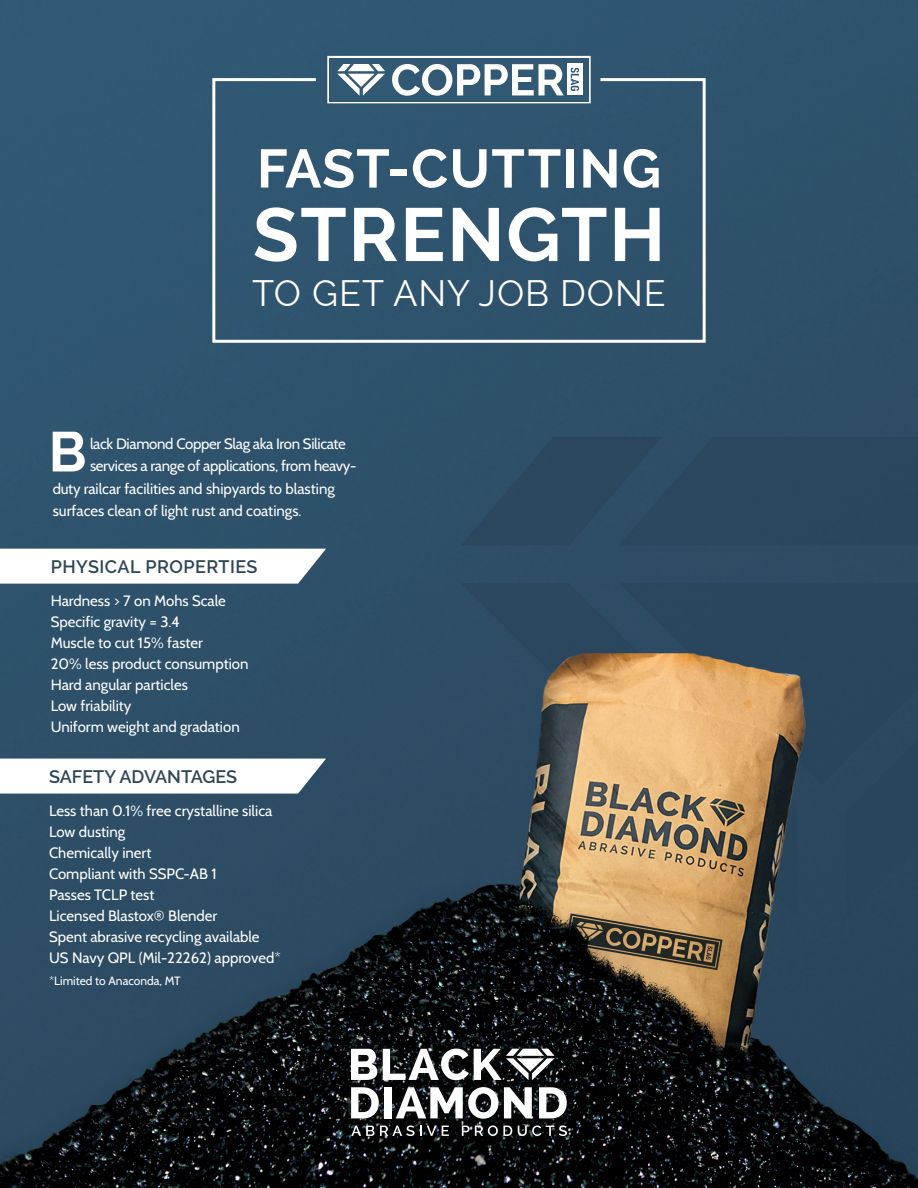
<style>
.page{position:relative;width:918px;height:1188px;background:#fff}
.page>*{position:absolute;margin:0;border:0;box-sizing:border-box;transform-origin:0 0}
.t1{font:700 75px "Raleway";letter-spacing:.025em;color:#fff}
.t2{font:700 56.1px "Raleway";color:#fff}
.t3{font:700 54px "Raleway";letter-spacing:.025em;color:#fff}
.t4{font:36px "Raleway";letter-spacing:.025em;color:#fff}
.t5{font:600 18px "Raleway";letter-spacing:.01em;color:#2d4555}
.t6{font:15px "Cabin";color:#fff}
.t7{font:15px "Cabin";letter-spacing:-.02em;color:#fff}
.t8{font:12px "Cabin";color:#fff}
</style>
<div class="page">
<img style="left:0;top:0;width:918px;height:1188px">
<div style="left:211px;top:77px;width:496px;height:267px;background:#2f546f"></div>
<svg style="left:0;top:759px;width:326px;height:35px"></svg>
<svg style="left:0;top:549px;width:326px;height:35px"></svg>
<div style="left:343px;top:1040px;width:232px;height:104px;background:#231f20;opacity:.6"></div>
<div style="left:384px;top:1087px;width:8px;height:31px;background:#fff"></div>
<svg style="left:396px;top:1087px;width:136px;height:32px"></svg>
<svg style="left:539px;top:1087px;width:28px;height:31px"></svg>
<svg style="left:351px;top:1126px;width:23px;height:10px"></svg>
<svg style="left:380px;top:1126px;width:69px;height:10px"></svg>
<svg style="left:462px;top:1126px;width:50px;height:10px"></svg>
<svg style="left:518px;top:1126px;width:49px;height:10px"></svg>
<svg style="left:383px;top:1049px;width:172px;height:31px"></svg>
<svg style="left:351px;top:1049px;width:26px;height:31px"></svg>
<svg style="left:351px;top:1087px;width:28px;height:31px"></svg>
<svg style="left:324px;top:53px;width:270px;height:54px"></svg>
<p class="t3" style="left:257px;top:138px;width:406px">FAST-CUTTING</p>
<p class="t1" style="left:253px;top:192px;width:414px">STRENGTH</p>
<p class="t4" style="left:252px;top:272px;width:415px">TO GET ANY JOB DONE</p>
<p class="t2" style="left:49px;top:420px;width:40px">B</p>
<p class="t7" style="left:90px;top:435px;width:257px">lack Diamond Copper Slag aka Iron Silicate</p>
<p class="t7" style="left:90px;top:457px;width:268px">services a range of applications, from heavy-</p>
<p class="t6" style="left:53px;top:480px;width:284px">duty railcar facilities and shipyards to blasting</p>
<p class="t6" style="left:53px;top:502px;width:250px">surfaces clean of light rust and coatings.</p>
<p class="t5" style="left:51px;top:556px;width:208px">PHYSICAL PROPERTIES</p>
<p class="t6" style="left:51px;top:592px;width:177px">Hardness &gt; 7 on Mohs Scale</p>
<p class="t6" style="left:51px;top:613px;width:131px">Specific gravity = 3.4</p>
<p class="t6" style="left:51px;top:634px;width:154px">Muscle to cut 15% faster</p>
<p class="t6" style="left:51px;top:655px;width:199px">20% less product consumption</p>
<p class="t6" style="left:51px;top:676px;width:139px">Hard angular particles</p>
<p class="t6" style="left:51px;top:697px;width:82px">Low friability</p>
<p class="t6" style="left:51px;top:718px;width:191px">Uniform weight and gradation</p>
<p class="t5" style="left:49px;top:766px;width:190px">SAFETY ADVANTAGES</p>
<p class="t6" style="left:49px;top:801px;width:225px">Less than 0.1% free crystalline silica</p>
<p class="t6" style="left:49px;top:822px;width:78px">Low dusting</p>
<p class="t6" style="left:49px;top:843px;width:104px">Chemically inert</p>
<p class="t6" style="left:49px;top:864px;width:169px">Compliant with SSPC-AB 1</p>
<p class="t6" style="left:49px;top:885px;width:107px">Passes TCLP test</p>
<p class="t6" style="left:49px;top:906px;width:170px">Licensed Blastox® Blender</p>
<p class="t6" style="left:49px;top:927px;width:212px">Spent abrasive recycling available</p>
<p class="t6" style="left:49px;top:948px;width:233px">US Navy QPL (Mil-22262) approved*</p>
<p class="t8" style="left:49px;top:974px;width:133px">*Limited to Anaconda, MT</p>
</div>
